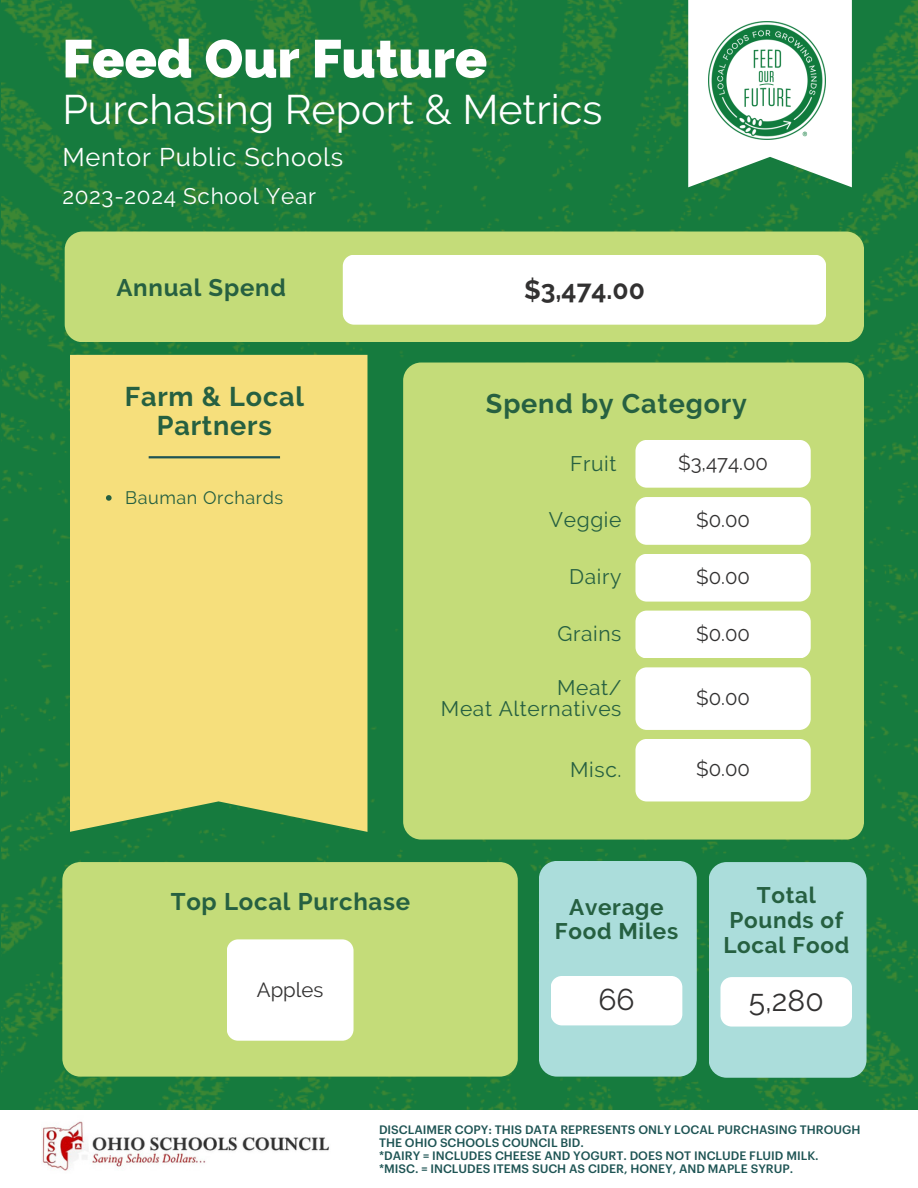
<style>
.page{position:relative;width:918px;height:1188px;background:#fff}
.page>*{position:absolute;margin:0;border:0;box-sizing:border-box;transform-origin:0 0}
.t1{font:800 53.1px "Raleway";color:#fff}
.t2{font:41.1px "Raleway";color:#fff}
.t3{font:30px "Raleway";color:#323131}
.t4{font:700 27px/28.2px "Raleway";letter-spacing:.03em;color:#266041;text-align:center}
.t5{font:700 26.4px "Raleway";color:#323131}
.t6{font:25.5px "Raleway";letter-spacing:.03em;color:#fff}
.t7{font:700 24px "Raleway";letter-spacing:.03em;color:#266041}
.t8{font:700 22.5px/24.8px "Raleway";letter-spacing:.03em;color:#266041;text-align:center}
.t9{font:22.5px "Raleway";letter-spacing:.03em;color:#fff}
.t10{font:21px "Raleway";letter-spacing:.03em;color:#266041}
.t11{font:20.4px "Raleway";color:#323131}
.t12{font:18px "Raleway";letter-spacing:.03em;color:#266041}
.t13{font:500 12px/13px "Graphik";color:#1e5454}
</style>
<div class="page">
<img style="left:1px;top:0;width:917px;height:1110px">
<svg style="left:688px;top:0;width:164px;height:187px"></svg>
<img style="left:709px;top:21px;width:117px;height:118px">
<div style="left:65px;top:232px;width:799px;height:110px;background:#c4dc79;border-radius:18px"></div>
<div style="left:343px;top:255px;width:483px;height:70px;background:#fff"></div>
<div style="left:70px;top:355px;width:297px;height:477px;background:#f6df7c"></div>
<hr style="left:149px;top:456px;width:131px;height:2px;background:#1e5454">
<div style="left:403px;top:363px;width:461px;height:477px;background:#c4dc79;border-radius:18px"></div>
<div style="left:635px;top:440px;width:176px;height:48px;background:#fff;border-radius:11px"></div>
<div style="left:635px;top:497px;width:176px;height:48px;background:#fff;border-radius:11px"></div>
<div style="left:635px;top:554px;width:176px;height:48px;background:#fff;border-radius:11px"></div>
<div style="left:635px;top:611px;width:176px;height:47px;background:#fff;border-radius:11px"></div>
<div style="left:635px;top:667px;width:176px;height:63px;background:#fff;border-radius:11px"></div>
<div style="left:635px;top:739px;width:176px;height:62px;background:#fff;border-radius:11px"></div>
<div style="left:62px;top:862px;width:455px;height:215px;background:#c4dc79;border-radius:18px"></div>
<div style="left:539px;top:861px;width:158px;height:216px;background:#abdddb;border-radius:18px"></div>
<div style="left:551px;top:976px;width:131px;height:49px;background:#fff"></div>
<div style="left:709px;top:862px;width:158px;height:216px;background:#abdddb;border-radius:18px"></div>
<div style="left:720px;top:977px;width:132px;height:50px;background:#fff"></div>
<img style="left:42px;top:1121px;width:287px;height:50px">
<svg style="left:106px;top:495px;width:6px;height:6px"></svg>
<div style="left:227px;top:939px;width:126px;height:102px;background:#fff"></div>
<p class="t1" style="left:62px;top:28px;width:426px">Feed Our Future</p>
<p class="t2" style="left:62px;top:85px;width:542px">Purchasing Report &amp; Metrics</p>
<h4 class="t6" style="left:62px;top:142px;width:282px">Mentor Public Schools</h4>
<h1 class="t9" style="left:62px;top:183px;width:255px">2023-2024 School Year</h1>
<h5 class="t7" style="left:116px;top:274px;width:171px">Annual Spend</h5>
<h6 class="t5" style="left:524px;top:274px;width:122px">$3,474.00</h6>
<h3 class="t4" style="left:125px;top:383px;width:181px">Farm &amp; Local<br>Partners</h3>
<p class="t12" style="left:125px;top:487px;width:160px">Bauman Orchards</p>
<p class="t4" style="left:486px;top:390px;width:263px">Spend by Category</p>
<p class="t10" style="left:570px;top:451px;width:48px">Fruit</p>
<h3 class="t11" style="left:678px;top:451px;width:92px">$3,474.00</h3>
<p class="t11" style="left:696px;top:508px;width:55px">$0.00</p>
<h3 class="t11" style="left:696px;top:565px;width:55px">$0.00</h3>
<p class="t11" style="left:696px;top:622px;width:55px">$0.00</p>
<p class="t10" style="left:549px;top:507px;width:74px">Veggie</p>
<p class="t10" style="left:569px;top:565px;width:54px">Dairy</p>
<p class="t10" style="left:557px;top:622px;width:66px">Grains</p>
<p class="t10" style="left:557px;top:676px;width:66px">Meat/</p>
<p class="t10" style="left:441px;top:696px;width:182px">Meat Alternatives</p>
<p class="t10" style="left:570px;top:757px;width:53px">Misc.</p>
<p class="t11" style="left:696px;top:685px;width:55px">$0.00</p>
<p class="t11" style="left:696px;top:757px;width:55px">$0.00</p>
<p class="t7" style="left:171px;top:888px;width:241px">Top Local Purchase</p>
<p class="t11" style="left:257px;top:978px;width:68px">Apples</p>
<h5 class="t8" style="left:555px;top:894px;width:125px">Average<br>Food Miles</h5>
<p class="t3" style="left:598px;top:982px;width:38px">66</p>
<h5 class="t8" style="left:723px;top:883px;width:127px">Total<br>Pounds of<br>Local Food</h5>
<p class="t3" style="left:749px;top:983px;width:76px">5,280</p>
<p class="t13" style="left:379px;top:1123px;width:483px">DISCLAIMER COPY: THIS DATA REPRESENTS ONLY LOCAL PURCHASING THROUGH<br>THE OHIO SCHOOLS COUNCIL BID.</p>
<h5 class="t13" style="left:379px;top:1149px;width:441px">*DAIRY = INCLUDES CHEESE AND YOGURT. DOES NOT INCLUDE FLUID MILK.</h5>
<h2 class="t13" style="left:379px;top:1162px;width:416px">*MISC. = INCLUDES ITEMS SUCH AS CIDER, HONEY, AND MAPLE SYRUP.</h2>
</div>
